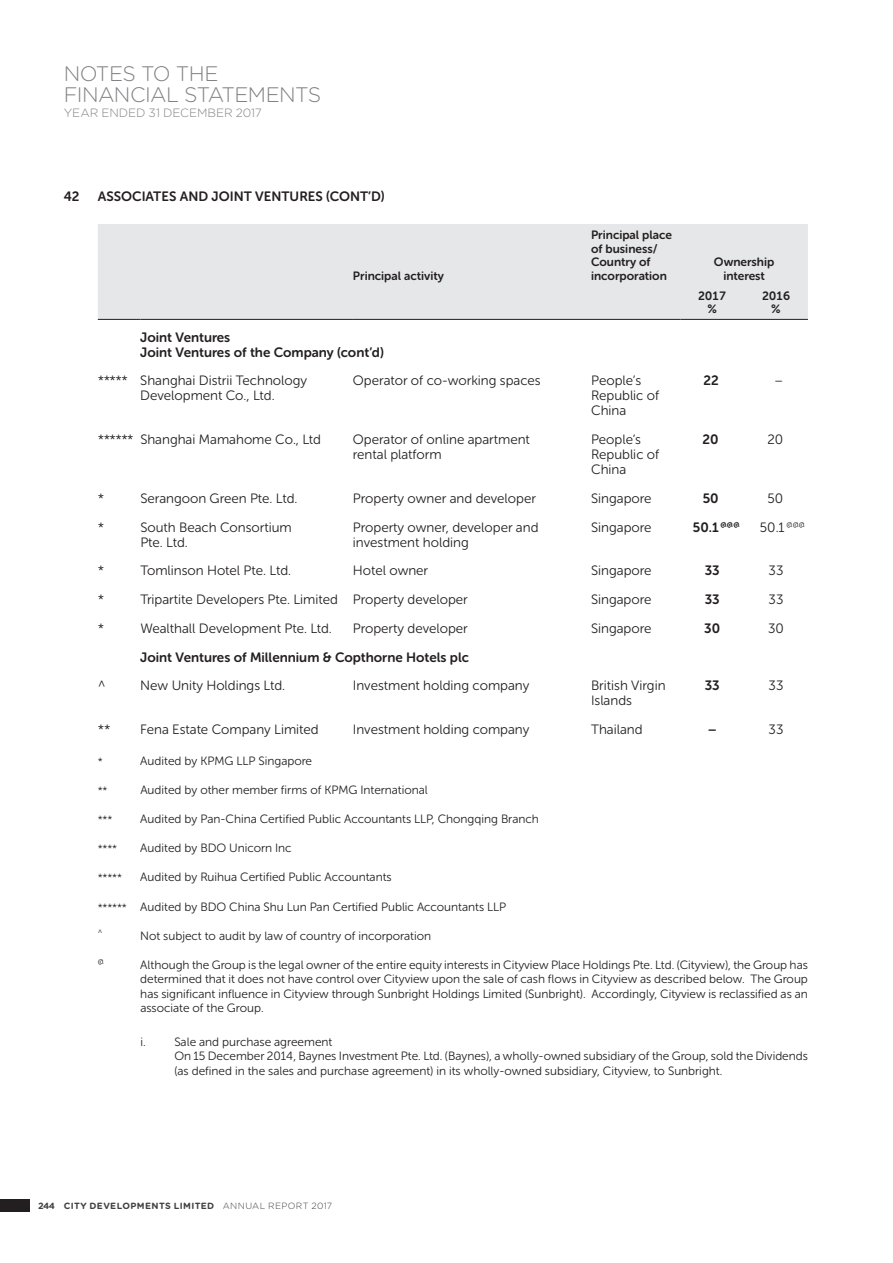
<style>
.page{position:relative;width:893px;height:1263px;background:#fff}
.page>*{position:absolute;margin:0;border:0;box-sizing:border-box;transform-origin:0 0}
.t1{font:300 21px/21px "Gotham Rounded";letter-spacing:-.035em;color:#808285}
.t2{font:13.5px/15px "Museo Sans Rounded 300";color:#231f20}
.t3{font:13.5px/14.4px "Museo Sans Rounded 700";color:#231f20}
.t4{font:12px/14.5px "Museo Sans Rounded 300";color:#231f20;text-align:justify}
.t5{font:12px/13.5px "Museo Sans Rounded 700";color:#231f20;text-align:center}
.t6{font:300 12px "Gotham Rounded";letter-spacing:-.01em;color:#808285}
.t7{font:10.5px "Museo Sans Rounded 300";color:#231f20}
.t8{font:700 9px "Gotham Rounded";letter-spacing:.04em;color:#404041}
.t9{font:7.8px "Museo Sans Rounded 300";color:#231f20}
.s1{font-size:10.5px}
.s2{font-weight:300}
</style>
<div class="page">
<div style="left:98px;top:224px;width:710px;height:95px;background:#e6e7e8"></div>
<hr style="left:98px;top:319px;width:42px;height:1px;background:#231f20">
<hr style="left:140px;top:319px;width:213px;height:1px;background:#231f20">
<hr style="left:353px;top:319px;width:327px;height:1px;background:#231f20">
<hr style="left:680px;top:319px;width:128px;height:1px;background:#231f20">
<div style="left:0;top:1199px;width:30px;height:13px;background:#231f20"></div>
<h1 class="t1" style="left:64px;top:64px;width:259px">NOTES TO THE<br>FINANCIAL STATEMENTS</h1>
<p class="t6" style="left:64px;top:107px;width:200px">YEAR ENDED 31 DECEMBER 2017</p>
<p class="t3" style="left:64px;top:191px;width:17px">42</p>
<p class="t3" style="left:98px;top:191px;width:288px">ASSOCIATES AND JOINT VENTURES (CONT’D)</p>
<p class="t5" style="left:353px;top:270px;width:93px">Principal activity</p>
<p class="t5" style="left:591px;top:230px;width:82px;text-align:left">Principal place of business/<br>Country of incorporation</p>
<p class="t5" style="left:714px;top:257px;width:62px">Ownership interest</p>
<p class="t5" style="left:698px;top:290px;width:30px">2017 %</p>
<p class="t5" style="left:762px;top:290px;width:30px">2016 %</p>
<p class="t3" style="left:140px;top:332px;width:245px">Joint Ventures<br>Joint Ventures of the Company (cont’d)</p>
<p class="t2" style="left:140px;top:373px;width:168px;text-indent:-43px">***** Shanghai Distrii Technology<br>Development Co., Ltd.</p>
<p class="t2" style="left:353px;top:373px;width:189px">Operator of co-working spaces</p>
<p class="t2" style="left:591px;top:373px;width:70px">People’s<br>Republic of<br>China</p>
<p class="t3" style="left:703px;top:375px;width:17px">22</p>
<p class="t2" style="left:774px;top:373px;width:10px">–</p>
<p class="t2" style="left:98px;top:432px;width:225px">****** Shanghai Mamahome Co., Ltd</p>
<p class="t2" style="left:353px;top:432px;width:179px">Operator of online apartment rental platform</p>
<p class="t2" style="left:591px;top:432px;width:70px">People’s<br>Republic of<br>China</p>
<p class="t3" style="left:703px;top:434px;width:18px">20</p>
<p class="t2" style="left:767px;top:432px;width:17px">20</p>
<p class="t2" style="left:98px;top:491px;width:8px">*</p>
<p class="t2" style="left:140px;top:491px;width:159px">Serangoon Green Pte. Ltd.</p>
<p class="t2" style="left:353px;top:491px;width:184px">Property owner and developer</p>
<p class="t2" style="left:591px;top:491px;width:62px">Singapore</p>
<p class="t3" style="left:703px;top:492px;width:17px">50</p>
<p class="t2" style="left:767px;top:491px;width:17px">50</p>
<p class="t2" style="left:98px;top:520px;width:8px">*</p>
<p class="t2" style="left:140px;top:520px;width:153px">South Beach Consortium<br>Pte. Ltd.</p>
<p class="t2" style="left:353px;top:520px;width:187px">Property owner, developer and investment holding</p>
<p class="t2" style="left:591px;top:520px;width:62px">Singapore</p>
<p class="t3" style="left:693px;top:521px;width:48px">50.1 <sup>@@@</sup></p>
<p class="t2" style="left:760px;top:520px;width:47px">50.1 <sup>@@@</sup></p>
<p class="t2" style="left:98px;top:563px;width:8px">*</p>
<p class="t2" style="left:140px;top:563px;width:152px">Tomlinson Hotel Pte. Ltd.</p>
<p class="t2" style="left:353px;top:563px;width:77px">Hotel owner</p>
<p class="t2" style="left:591px;top:563px;width:62px">Singapore</p>
<p class="t3" style="left:705px;top:565px;width:17px">33</p>
<p class="t2" style="left:769px;top:563px;width:16px">33</p>
<p class="t2" style="left:98px;top:592px;width:8px">*</p>
<p class="t2" style="left:140px;top:592px;width:329px">Tripartite Developers Pte. Limited Property developer</p>
<p class="t2" style="left:591px;top:592px;width:62px">Singapore</p>
<p class="t3" style="left:705px;top:594px;width:17px">33</p>
<p class="t2" style="left:769px;top:592px;width:16px">33</p>
<p class="t2" style="left:98px;top:621px;width:8px">*</p>
<p class="t2" style="left:140px;top:621px;width:193px">Wealthall Development Pte. Ltd.</p>
<p class="t2" style="left:353px;top:621px;width:116px">Property developer</p>
<p class="t2" style="left:591px;top:621px;width:62px">Singapore</p>
<p class="t3" style="left:704px;top:622px;width:17px">30</p>
<p class="t2" style="left:768px;top:621px;width:17px">30</p>
<p class="t3" style="left:140px;top:651px;width:330px">Joint Ventures of Millennium &amp; Copthorne Hotels plc</p>
<p class="t2" style="left:98px;top:678px;width:10px">^</p>
<p class="t2" style="left:140px;top:678px;width:146px">New Unity Holdings Ltd.</p>
<p class="t2" style="left:353px;top:678px;width:178px">Investment holding company</p>
<p class="t2" style="left:591px;top:678px;width:76px">British Virgin<br>Islands</p>
<p class="t3" style="left:705px;top:680px;width:17px">33</p>
<p class="t2" style="left:769px;top:678px;width:16px">33</p>
<p class="t2" style="left:98px;top:722px;width:14px">**</p>
<p class="t2" style="left:140px;top:722px;width:180px">Fena Estate Company Limited</p>
<p class="t2" style="left:353px;top:722px;width:178px">Investment holding company</p>
<p class="t2" style="left:591px;top:722px;width:53px">Thailand</p>
<p class="t3" style="left:708px;top:724px;width:11px">–</p>
<p class="t2" style="left:769px;top:722px;width:16px">33</p>
<p class="t7" style="left:98px;top:756px;width:7px">*</p>
<p class="t4" style="left:140px;top:754px;width:173px">Audited by KPMG LLP Singapore</p>
<p class="t7" style="left:98px;top:785px;width:11px">**</p>
<p class="t4" style="left:140px;top:783px;width:289px">Audited by other member firms of KPMG International</p>
<p class="t7" style="left:98px;top:814px;width:16px">***</p>
<p class="t4" style="left:140px;top:812px;width:400px">Audited by Pan-China Certified Public Accountants LLP, Chongqing Branch</p>
<p class="t7" style="left:98px;top:843px;width:21px">****</p>
<p class="t4" style="left:140px;top:841px;width:153px">Audited by BDO Unicorn Inc</p>
<p class="t7" style="left:98px;top:872px;width:26px">*****</p>
<p class="t4" style="left:140px;top:870px;width:253px">Audited by Ruihua Certified Public Accountants</p>
<p class="t4" style="left:98px;top:899px;width:410px"><span class="s1">******</span> Audited by BDO China Shu Lun Pan Certified Public Accountants LLP</p>
<p class="t9" style="left:98px;top:928px;width:6px">^</p>
<p class="t4" style="left:140px;top:928px;width:292px">Not subject to audit by law of country of incorporation</p>
<p class="t9" style="left:98px;top:957px;width:8px">@</p>
<p class="t4" style="left:140px;top:957px;width:669px">Although the Group is the legal owner of the entire equity interests in Cityview Place Holdings Pte. Ltd. (Cityview), the Group has determined that it does not have control over Cityview upon the sale of cash flows in Cityview as described below. The Group has significant influence in Cityview through Sunbright Holdings Limited (Sunbright). Accordingly, Cityview is reclassified as an associate of the Group.</p>
<p class="t4" style="left:174px;top:1034px;width:635px;text-align:left;text-indent:-34px">i. Sale and purchase agreement<br>On 15 December 2014, Baynes Investment Pte. Ltd. (Baynes), a wholly-owned subsidiary of the Group, sold the Dividends (as defined in the sales and purchase agreement) in its wholly-owned subsidiary, Cityview, to Sunbright.</p>
<p class="t8" style="left:38px;top:1202px;width:295px">244 CITY DEVELOPMENTS LIMITED <span class="s2">ANNUAL REPORT 2017</span></p>
</div>
